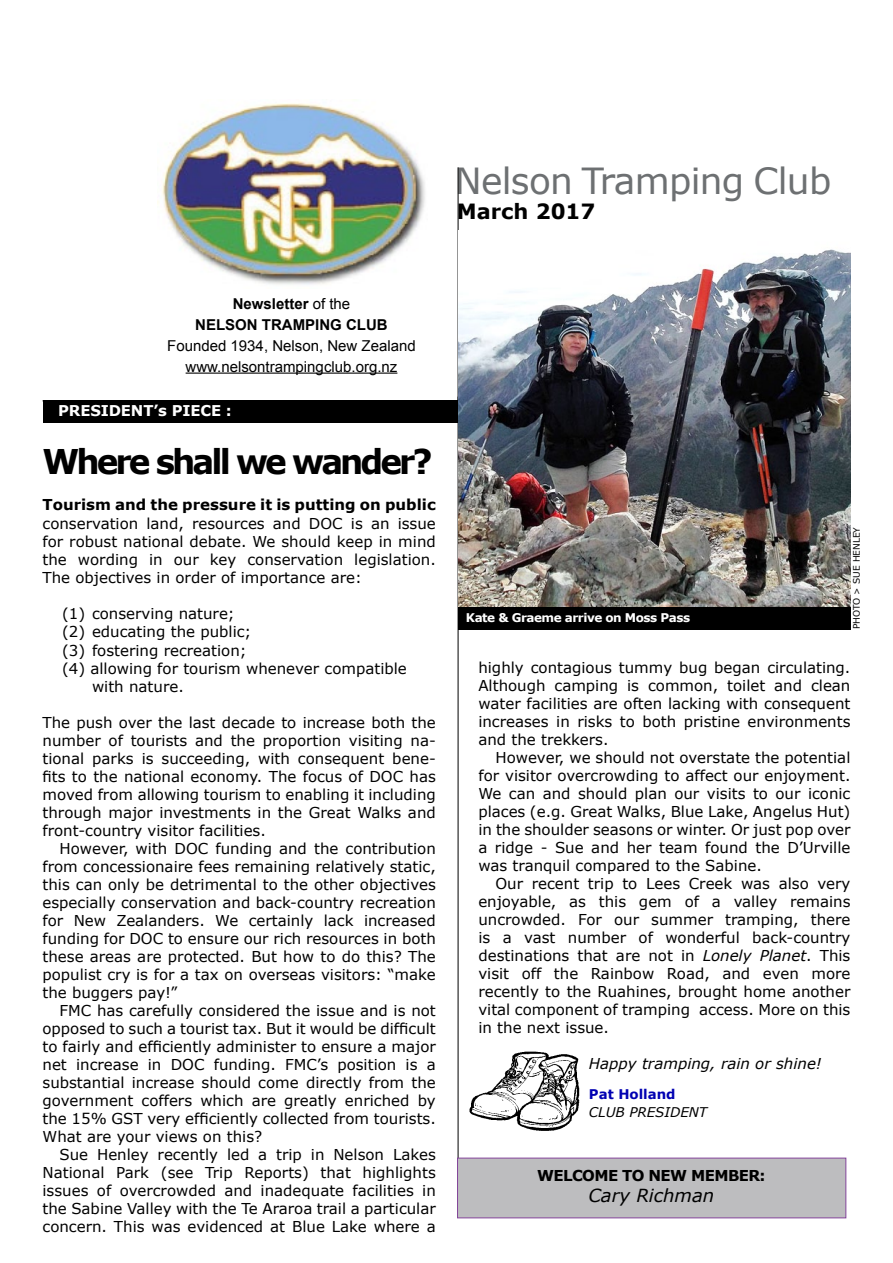
<style>
.page{position:relative;width:893px;height:1263px;background:#fff}
.page>*{position:absolute;margin:0;border:0;box-sizing:border-box;transform-origin:0 0}
.t1{font:36px "Verdana";letter-spacing:-.02em;color:#6d7072}
.t2{font:700 34.05px "Verdana";letter-spacing:-.09em;color:#000;scale:.96 1}
.t3{font:700 21px "Verdana";color:#000}
.t4{font:italic 18px "Verdana";color:#000}
.t5{font:15px/18px "Verdana";color:#000;text-align:justify}
.t6{font:15px/21px "Arial";color:#000;text-align:center}
.t7{font:700 15px "Verdana";color:#000}
.t8{font:700 15px/21px "Arial";color:#000;text-align:center}
.t9{font:italic 15px "Verdana";color:#000}
.t10{font:700 15px "Verdana";letter-spacing:-.04em;color:#000}
.t11{font:700 14.85px "Verdana";letter-spacing:-.01em;color:#fff}
.t12{font:italic 13.35px "Verdana";color:#000}
.t13{font:700 13.35px "Verdana";color:#0000b2}
.t14{font:700 12px "Verdana";letter-spacing:-.04em;color:#fff}
.t15{font:9px "Verdana";color:#000}
.s1{font-weight:400}
.s2{font-style:italic}
</style>
<div class="page">
<div style="left:43px;top:400px;width:415px;height:22px;background:#000"></div>
<hr style="left:186px;top:373px;width:211px;height:1px;background:#000">
<img style="left:158px;top:103px;width:267px;height:182px">
<hr style="left:458px;top:397px;width:1px;height:820px;background:#000">
<img style="left:469px;top:1051px;width:111px;height:80px">
<hr style="left:458px;top:167px;width:1px;height:234px;background:#000">
<div style="left:457px;top:1158px;width:389px;height:60px;background:#bdbdbf;border:1px solid #83449a"></div>
<img style="left:459px;top:249px;width:392px;height:359px">
<div style="left:458px;top:607px;width:392px;height:23px;background:#000"></div>
<h1 class="t1" style="left:455px;top:156px;width:378px">Nelson Tramping Club</h1>
<h3 class="t3" style="left:457px;top:197px;width:140px">March 2017</h3>
<p class="t8" style="left:195px;top:293px;width:194px">Newsletter <span class="s1">of the<br></span>NELSON TRAMPING CLUB</p>
<p class="t6" style="left:167px;top:335px;width:250px">Founded 1934, Nelson, New Zealand www.nelsontrampingclub.org.nz</p>
<p class="t11" style="left:58px;top:400px;width:175px">PRESIDENT’s PIECE :</p>
<h2 class="t2" style="left:43px;top:437px;width:408px">Where shall we wander?</h2>
<p class="t7" style="left:43px;top:494px;width:395px">Tourism and the pressure it is putting on public</p>
<p class="t5" style="left:43px;top:514px;width:395px">conservation land, resources and DOC is an issue for robust national debate. We should keep in mind the wording in our key conservation legislation.<br>The objectives in order of importance are:</p>
<p class="t5" style="left:62px;top:605px;width:174px">(1) conserving nature;</p>
<p class="t5" style="left:62px;top:623px;width:191px">(2) educating the public;</p>
<p class="t5" style="left:62px;top:641px;width:186px">(3) fostering recreation;</p>
<p class="t5" style="left:62px;top:659px;width:346px">(4) allowing for tourism whenever compatible</p>
<p class="t5" style="left:92px;top:677px;width:93px">with nature.</p>
<p class="t5" style="left:43px;top:713px;width:395px">The push over the last decade to increase both the number of tourists and the proportion visiting na&shy;tional parks is succeeding, with consequent bene&shy;fits to the national economy. The focus of DOC has moved from allowing tourism to enabling it including through major investments in the Great Walks and front-country visitor facilities.</p>
<p class="t5" style="left:43px;top:839px;width:395px;text-indent:17px">However, with DOC funding and the contribution from concessionaire fees remaining relatively static, this can only be detrimental to the other objectives especially conservation and back-country recreation for New Zealanders. We certainly lack increased funding for DOC to ensure our rich resources in both these areas are protected. But how to do this? The populist cry is for a tax on overseas visitors: “make the buggers pay!”</p>
<p class="t5" style="left:43px;top:1001px;width:395px;text-indent:17px">FMC has carefully considered the issue and is not opposed to such a tourist tax. But it would be difficult to fairly and efficiently administer to ensure a major net increase in DOC funding. FMC’s position is a substantial increase should come directly from the government coffers which are greatly enriched by the 15% GST very efficiently collected from tourists.<br>What are your views on this?</p>
<p class="t5" style="left:43px;top:1145px;width:395px;text-indent:17px">Sue Henley recently led a trip in Nelson Lakes National Park (see Trip Reports) that highlights issues of overcrowded and inadequate facilities in the Sabine Valley with the Te Araroa trail a particular concern. This was evidenced at Blue Lake where a</p>
<p class="t14" style="left:466px;top:609px;width:226px">Kate &amp; Graeme arrive on Moss Pass</p>
<p class="t15" style="left:850px;top:629px;width:104px;rotate:-90deg">PHOTO &gt; SUE HENLEY</p>
<p class="t5" style="left:478px;top:658px;width:374px">highly contagious tummy bug began circulating.<br>Although camping is common, toilet and clean water facilities are often lacking with consequent increases in risks to both pristine environments and the trekkers.</p>
<p class="t5" style="left:478px;top:748px;width:374px;text-indent:17px">However, we should not overstate the potential for visitor overcrowding to affect our enjoyment.<br>We can and should plan our visits to our iconic places (e.g. Great Walks, Blue Lake, Angelus Hut) in the shoulder seasons or winter. Or just pop over a ridge - Sue and her team found the D’Urville was tranquil compared to the Sabine.</p>
<p class="t5" style="left:478px;top:874px;width:374px;text-indent:17px">Our recent trip to Lees Creek was also very enjoyable, as this gem of a valley remains uncrowded. For our summer tramping, there is a vast number of wonderful back-country destinations that are not in <span class="s2">Lonely Planet</span>. This visit off the Rainbow Road, and even more recently to the Ruahines, brought home another vital component of tramping access. More on this in the next issue.</p>
<p class="t9" style="left:589px;top:1053px;width:234px">Happy tramping, rain or shine!</p>
<p class="t13" style="left:589px;top:1085px;width:88px">Pat Holland</p>
<p class="t12" style="left:589px;top:1103px;width:120px">CLUB PRESIDENT</p>
<p class="t10" style="left:537px;top:1165px;width:230px">WELCOME TO NEW MEMBER:</p>
<p class="t4" style="left:588px;top:1183px;width:127px">Cary Richman</p>
</div>
